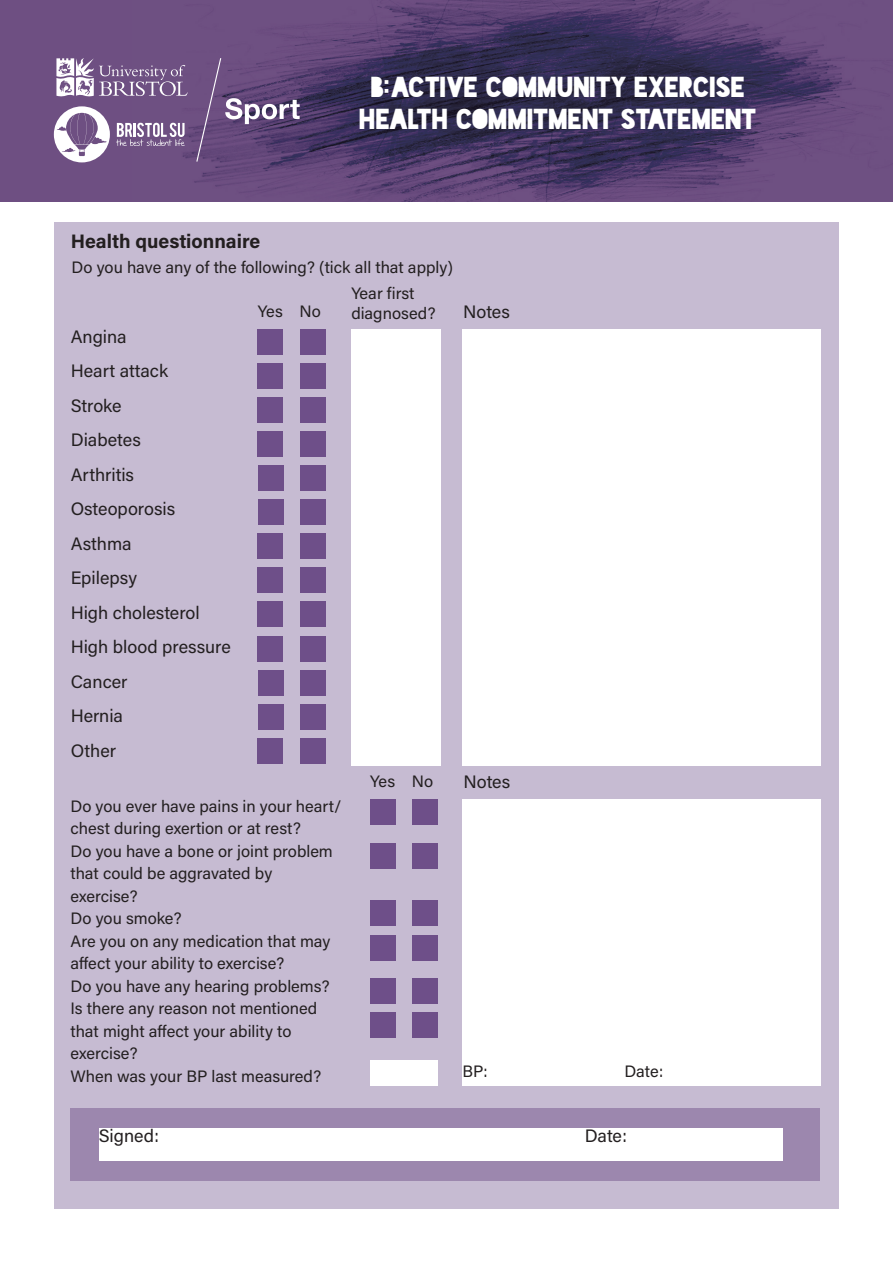
<style>
.page{position:relative;width:893px;height:1263px;background:#fff}
.page>*{position:absolute;margin:0;border:0;box-sizing:border-box;transform-origin:0 0}
.t1{font:27px "Blackout Midnight";color:#fff}
.t2{font:700 19.5px "Acumin Pro";color:#231f20}
.t3{font:18px "Acumin Pro";color:#231f20}
.t4{font:16.5px/22.5px "Acumin Pro";color:#231f20}
</style>
<div class="page">
<div style="left:0;top:0;width:300px;height:201px;background:#6e4f82"></div>
<img style="left:139px;top:0;width:754px;height:201px">
<svg style="left:56px;top:58px;width:132px;height:38px"></svg>
<svg style="left:116px;top:123px;width:69px;height:23px"></svg>
<svg style="left:54px;top:106px;width:56px;height:56px"></svg>
<svg style="left:196px;top:58px;width:104px;height:104px"></svg>
<div style="left:54px;top:223px;width:785px;height:986px;background:#c6bbd2"></div>
<div style="left:351px;top:330px;width:90px;height:436px;background:#fff"></div>
<div style="left:258px;top:330px;width:25px;height:25px;background:#6e4f89"></div>
<div style="left:462px;top:330px;width:359px;height:436px;background:#fff"></div>
<div style="left:300px;top:330px;width:25px;height:25px;background:#6e4f89"></div>
<div style="left:258px;top:364px;width:25px;height:25px;background:#6e4f89"></div>
<div style="left:300px;top:364px;width:25px;height:25px;background:#6e4f89"></div>
<div style="left:258px;top:398px;width:25px;height:25px;background:#6e4f89"></div>
<div style="left:300px;top:398px;width:25px;height:25px;background:#6e4f89"></div>
<div style="left:258px;top:432px;width:25px;height:25px;background:#6e4f89"></div>
<div style="left:300px;top:432px;width:25px;height:25px;background:#6e4f89"></div>
<div style="left:258px;top:466px;width:25px;height:25px;background:#6e4f89"></div>
<div style="left:300px;top:466px;width:26px;height:25px;background:#6e4f89"></div>
<div style="left:258px;top:500px;width:25px;height:25px;background:#6e4f89"></div>
<div style="left:300px;top:500px;width:26px;height:25px;background:#6e4f89"></div>
<div style="left:258px;top:534px;width:25px;height:25px;background:#6e4f89"></div>
<div style="left:300px;top:534px;width:25px;height:25px;background:#6e4f89"></div>
<div style="left:258px;top:568px;width:25px;height:25px;background:#6e4f89"></div>
<div style="left:300px;top:568px;width:25px;height:25px;background:#6e4f89"></div>
<div style="left:258px;top:602px;width:25px;height:25px;background:#6e4f89"></div>
<div style="left:300px;top:602px;width:25px;height:25px;background:#6e4f89"></div>
<div style="left:258px;top:636px;width:25px;height:25px;background:#6e4f89"></div>
<div style="left:300px;top:636px;width:25px;height:25px;background:#6e4f89"></div>
<div style="left:258px;top:670px;width:25px;height:25px;background:#6e4f89"></div>
<div style="left:300px;top:670px;width:26px;height:25px;background:#6e4f89"></div>
<div style="left:258px;top:704px;width:25px;height:25px;background:#6e4f89"></div>
<div style="left:300px;top:704px;width:26px;height:25px;background:#6e4f89"></div>
<div style="left:258px;top:738px;width:25px;height:25px;background:#6e4f89"></div>
<div style="left:300px;top:738px;width:25px;height:25px;background:#6e4f89"></div>
<div style="left:462px;top:799px;width:359px;height:287px;background:#fff"></div>
<div style="left:370px;top:799px;width:26px;height:26px;background:#6e4f89"></div>
<div style="left:412px;top:799px;width:26px;height:26px;background:#6e4f89"></div>
<div style="left:370px;top:843px;width:26px;height:26px;background:#6e4f89"></div>
<div style="left:412px;top:843px;width:26px;height:26px;background:#6e4f89"></div>
<div style="left:370px;top:900px;width:26px;height:26px;background:#6e4f89"></div>
<div style="left:412px;top:900px;width:26px;height:26px;background:#6e4f89"></div>
<div style="left:370px;top:935px;width:26px;height:26px;background:#6e4f89"></div>
<div style="left:412px;top:935px;width:26px;height:26px;background:#6e4f89"></div>
<div style="left:370px;top:978px;width:26px;height:25px;background:#6e4f89"></div>
<div style="left:412px;top:978px;width:26px;height:25px;background:#6e4f89"></div>
<div style="left:370px;top:1012px;width:26px;height:25px;background:#6e4f89"></div>
<div style="left:412px;top:1012px;width:26px;height:25px;background:#6e4f89"></div>
<div style="left:370px;top:1060px;width:68px;height:26px;background:#fff"></div>
<div style="left:71px;top:1108px;width:749px;height:73px;background:#9c87ae"></div>
<div style="left:99px;top:1128px;width:683px;height:33px;background:#fff"></div>
<p class="t2" style="left:71px;top:228px;width:191px">Health questionnaire</p>
<p class="t1" style="left:372px;top:75px;width:375px">B:ACTIVE COMMUNITY EXERCISE</p>
<p class="t1" style="left:360px;top:107px;width:399px">HEALTH COMMITMENT STATEMENT</p>
<p class="t4" style="left:72px;top:255px;width:383px">Do you have any of the following? (tick all that apply)</p>
<p class="t3" style="left:71px;top:324px;width:58px">Angina</p>
<p class="t3" style="left:71px;top:359px;width:99px">Heart attack</p>
<p class="t3" style="left:71px;top:393px;width:52px">Stroke</p>
<p class="t3" style="left:71px;top:428px;width:72px">Diabetes</p>
<p class="t3" style="left:71px;top:462px;width:65px">Arthritis</p>
<p class="t3" style="left:71px;top:497px;width:106px">Osteoporosis</p>
<p class="t3" style="left:71px;top:531px;width:63px">Asthma</p>
<p class="t3" style="left:71px;top:566px;width:68px">Epilepsy</p>
<p class="t3" style="left:71px;top:600px;width:131px">High cholesterol</p>
<p class="t3" style="left:71px;top:635px;width:162px">High blood pressure</p>
<p class="t3" style="left:71px;top:669px;width:58px">Cancer</p>
<p class="t3" style="left:71px;top:704px;width:54px">Hernia</p>
<p class="t3" style="left:71px;top:738px;width:47px">Other</p>
<p class="t4" style="left:351px;top:281px;width:65px">Year first</p>
<p class="t4" style="left:258px;top:299px;width:64px">Yes No</p>
<p class="t4" style="left:351px;top:301px;width:86px">diagnosed?</p>
<p class="t3" style="left:463px;top:299px;width:48px">Notes</p>
<p class="t4" style="left:370px;top:769px;width:64px">Yes No</p>
<p class="t3" style="left:463px;top:769px;width:48px">Notes</p>
<p class="t4" style="left:71px;top:794px;width:273px">Do you ever have pains in your heart/ chest during exertion or at rest?</p>
<p class="t4" style="left:71px;top:839px;width:264px">Do you have a bone or joint problem that could be aggravated by</p>
<p class="t4" style="left:71px;top:884px;width:69px">exercise?</p>
<p class="t4" style="left:71px;top:906px;width:113px">Do you smoke?</p>
<p class="t4" style="left:71px;top:929px;width:262px">Are you on any medication that may affect your ability to exercise?</p>
<p class="t4" style="left:71px;top:974px;width:261px">Do you have any hearing problems?</p>
<p class="t4" style="left:71px;top:996px;width:248px">Is there any reason not mentioned that might affect your ability to</p>
<p class="t4" style="left:71px;top:1041px;width:69px">exercise?</p>
<p class="t4" style="left:71px;top:1064px;width:252px">When was your BP last measured?</p>
<p class="t4" style="left:462px;top:1059px;width:27px">BP:</p>
<p class="t4" style="left:624px;top:1059px;width:40px">Date:</p>
<p class="t3" style="left:99px;top:1123px;width:62px">Signed:</p>
<p class="t3" style="left:585px;top:1123px;width:44px">Date:</p>
</div>
